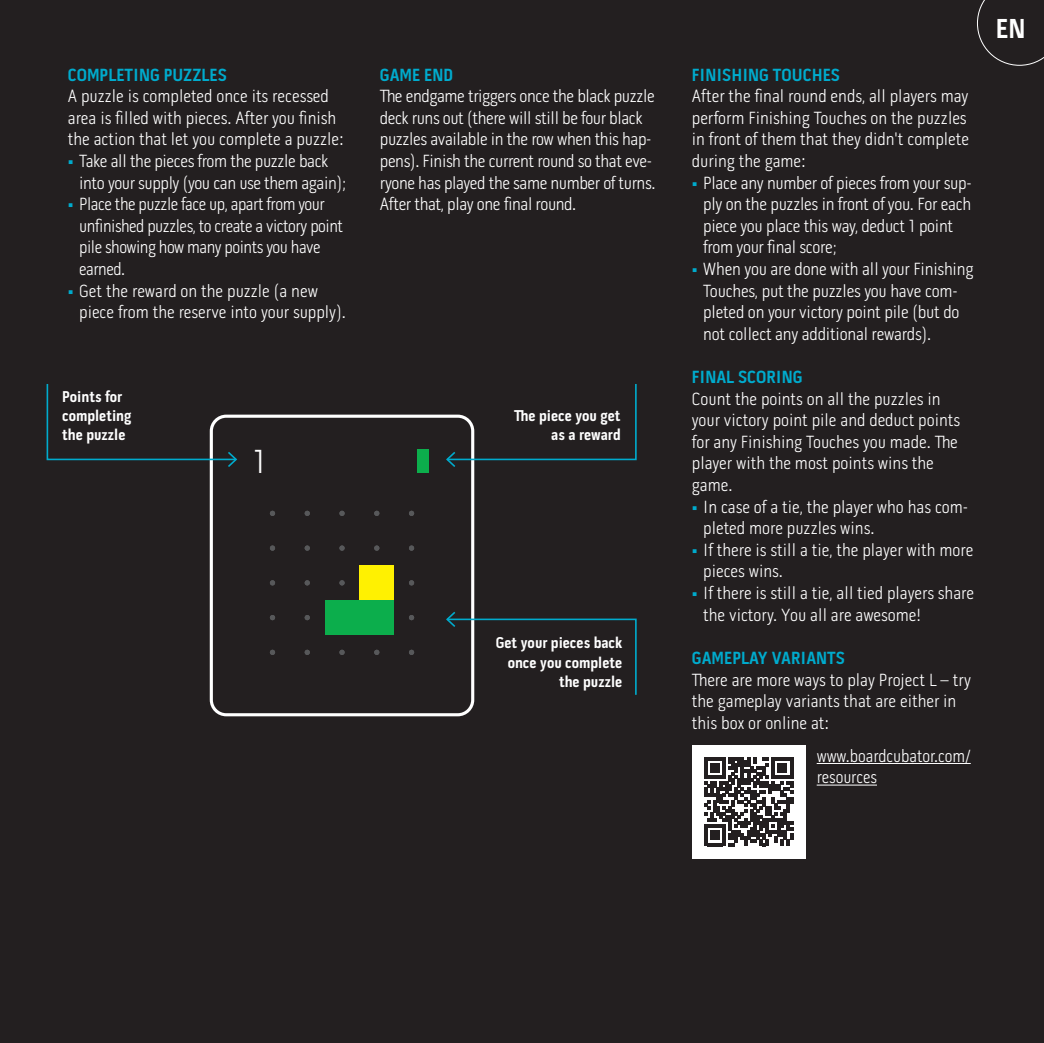
<style>
.page{position:relative;width:1044px;height:1043px;background:#fff}
.page>*{position:absolute;margin:0;border:0;box-sizing:border-box;transform-origin:0 0}
.t1{font:300 34px "Pill Gothic 300 mg";color:#fff}
.t2{font:700 28px "Pill Gothic 300 mg";color:#fff}
.t3{font:300 18px/21.6px "Pill Gothic 300 mg";color:#fff}
.t4{font:300 18px/21.6px "Pill Gothic 300 mg";letter-spacing:-.02em;color:#fff}
.t5{font:300 18px/21.6px "Pill Gothic 300 mg";letter-spacing:-.025em;color:#fff}
.t6{font:700 18px "Pill Gothic 300 mg";color:#00abcd}
.t7{font:700 16px/19.2px "Pill Gothic 300 mg";color:#fff;text-align:right}
.s1{font-weight:700;color:#00abcd}
</style>
<div class="page">
<div style="left:0;top:0;width:1043px;height:1043px;background:#231f20"></div>
<div style="left:691px;top:745px;width:114px;height:113px;background:#fff"></div>
<svg style="left:704px;top:757px;width:89px;height:89px"></svg>
<div style="left:417px;top:450px;width:12px;height:11px;background:#0cae4c"></div>
<div style="left:417px;top:461px;width:12px;height:12px;background:#0cae4c"></div>
<svg style="left:270px;top:511px;width:5px;height:5px"></svg>
<svg style="left:304px;top:511px;width:6px;height:5px"></svg>
<svg style="left:339px;top:511px;width:5px;height:5px"></svg>
<svg style="left:374px;top:511px;width:5px;height:5px"></svg>
<svg style="left:409px;top:511px;width:5px;height:5px"></svg>
<svg style="left:270px;top:545px;width:5px;height:6px"></svg>
<svg style="left:304px;top:545px;width:6px;height:6px"></svg>
<svg style="left:339px;top:545px;width:5px;height:6px"></svg>
<svg style="left:374px;top:545px;width:5px;height:6px"></svg>
<svg style="left:409px;top:545px;width:5px;height:6px"></svg>
<svg style="left:270px;top:580px;width:5px;height:5px"></svg>
<svg style="left:304px;top:580px;width:6px;height:5px"></svg>
<svg style="left:339px;top:580px;width:5px;height:5px"></svg>
<svg style="left:409px;top:580px;width:5px;height:5px"></svg>
<svg style="left:270px;top:615px;width:5px;height:5px"></svg>
<svg style="left:304px;top:615px;width:6px;height:5px"></svg>
<svg style="left:409px;top:615px;width:5px;height:5px"></svg>
<svg style="left:270px;top:650px;width:5px;height:5px"></svg>
<svg style="left:304px;top:650px;width:6px;height:5px"></svg>
<svg style="left:339px;top:650px;width:5px;height:5px"></svg>
<svg style="left:374px;top:650px;width:5px;height:5px"></svg>
<svg style="left:409px;top:650px;width:5px;height:5px"></svg>
<div style="left:210px;top:415px;width:264px;height:301px;border:3px solid #fff;border-radius:15px"></div>
<svg style="left:46px;top:384px;width:192px;height:85px"></svg>
<div style="left:359px;top:600px;width:35px;height:35px;background:#0cae4c"></div>
<div style="left:324px;top:600px;width:35px;height:35px;background:#0cae4c"></div>
<div style="left:359px;top:565px;width:35px;height:35px;background:#fff101"></div>
<svg style="left:445px;top:384px;width:192px;height:85px"></svg>
<svg style="left:446px;top:610px;width:191px;height:86px"></svg>
<hr style="left:816px;top:763px;width:154px;height:1px;background:#fff">
<hr style="left:816px;top:784px;width:60px;height:1px;background:#fff">
<svg style="left:977px;top:0;width:67px;height:66px"></svg>
<p class="t6" style="left:68px;top:67px;width:160px">COMPLETING PUZZLES</p>
<p class="t3" style="left:68px;top:85px;width:277px">A puzzle is completed once its recessed area is filled with pieces. After you finish the action that let you complete a puzzle:</p>
<p class="t4" style="left:79px;top:150px;width:271px;text-indent:-11px"><span class="s1">•</span> Take all the pieces from the puzzle back into your supply (you can use them again);</p>
<p class="t5" style="left:79px;top:193px;width:265px;text-indent:-11px"><span class="s1">•</span> Place the puzzle face up, apart from your unfinished puzzles, to create a victory point pile showing how many points you have earned.</p>
<p class="t3" style="left:79px;top:280px;width:268px;text-indent:-11px"><span class="s1">•</span> Get the reward on the puzzle (a new piece from the reserve into your supply).</p>
<p class="t7" style="left:62px;top:388px;width:71px;text-align:left">Points for completing the puzzle</p>
<h1 class="t1" style="left:253px;top:442px;width:15px">1</h1>
<p class="t6" style="left:380px;top:67px;width:75px">GAME END</p>
<p class="t4" style="left:380px;top:85px;width:277px">The endgame triggers once the black puzzle deck runs out (there will still be four black puzzles available in the row when this hap&shy;pens). Finish the current round so that eve&shy;ryone has played the same number of turns.<br>After that, play one final round.</p>
<p class="t7" style="left:514px;top:407px;width:108px">The piece you get as a reward</p>
<p class="t7" style="left:495px;top:634px;width:128px">Get your pieces back once you complete the puzzle</p>
<p class="t6" style="left:691px;top:67px;width:149px">FINISHING TOUCHES</p>
<p class="t3" style="left:691px;top:85px;width:278px">After the final round ends, all players may perform Finishing Touches on the puzzles in front of them that they didn't complete during the game:</p>
<p class="t3" style="left:703px;top:172px;width:270px;text-indent:-11px"><span class="s1">•</span> Place any number of pieces from your sup&shy;ply on the puzzles in front of you. For each piece you place this way, deduct 1 point from your final score;</p>
<p class="t3" style="left:703px;top:258px;width:271px;text-indent:-11px"><span class="s1">•</span> When you are done with all your Finishing Touches, put the puzzles you have com&shy;pleted on your victory point pile (but do not collect any additional rewards).</p>
<p class="t6" style="left:691px;top:369px;width:112px">FINAL SCORING</p>
<p class="t3" style="left:691px;top:388px;width:270px">Count the points on all the puzzles in your victory point pile and deduct points for any Finishing Touches you made. The player with the most points wins the game.</p>
<p class="t3" style="left:703px;top:496px;width:266px;text-indent:-11px"><span class="s1">•</span> In case of a tie, the player who has com&shy;pleted more puzzles wins.</p>
<p class="t3" style="left:703px;top:539px;width:272px;text-indent:-11px"><span class="s1">•</span> If there is still a tie, the player with more pieces wins.</p>
<p class="t3" style="left:703px;top:582px;width:272px;text-indent:-11px"><span class="s1">•</span> If there is still a tie, all tied players share the victory. You all are awesome!</p>
<p class="t6" style="left:691px;top:650px;width:154px">GAMEPLAY VARIANTS</p>
<p class="t3" style="left:691px;top:669px;width:280px">There are more ways to play Project L – try the gameplay variants that are either in this box or online at:</p>
<p class="t3" style="left:816px;top:745px;width:155px">www.boardcubator.com/ resources</p>
<h2 class="t2" style="left:995px;top:17px;width:31px">EN</h2>
</div>
